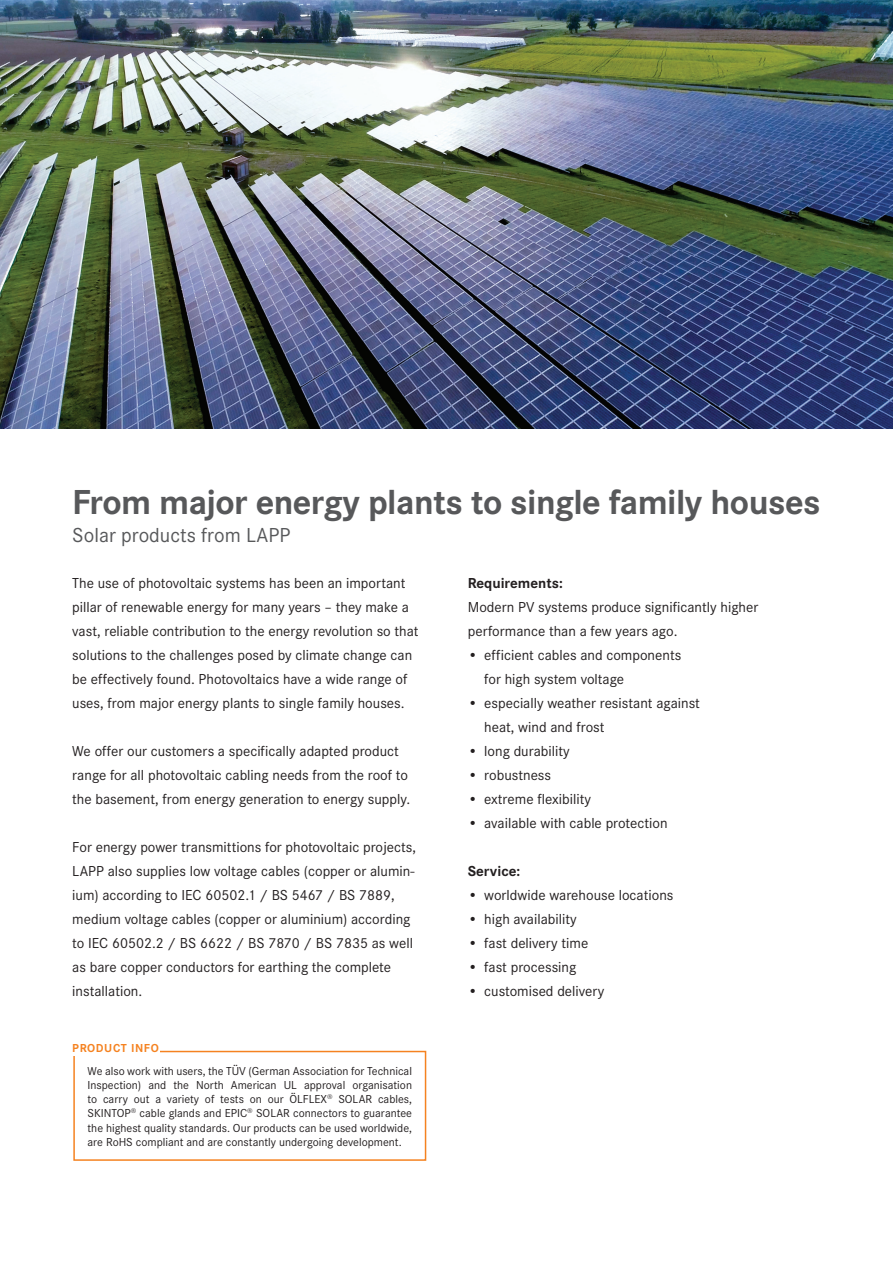
<style>
.page{position:relative;width:893px;height:1263px;background:#fff}
.page>*{position:absolute;margin:0;border:0;box-sizing:border-box;transform-origin:0 0}
.t1{font:700 36px "Corporate STOT";letter-spacing:-.015em;color:#57585a}
.t2{font:21px "Corporate STOT";color:#57585a}
.t3{font:15px/24px "Corporate STOT";color:#231f20}
.t4{font:700 15px "Corporate STOT";color:#231f20}
.t5{font:12px/14.2px "Corporate STOT";color:#231f20;text-align:justify}
.t6{font:700 12px "Corporate STOT";letter-spacing:.05em;color:#f58220}
</style>
<div class="page">
<img style="left:0;top:0;width:893px;height:428px">
<div style="left:73px;top:1051px;width:353px;height:110px;border:2px solid #f58220"></div>
<div style="left:72px;top:1043px;width:87px;height:13px;background:#fff"></div>
<h1 class="t1" style="left:72px;top:481px;width:750px">From major energy plants to single family houses</h1>
<h2 class="t2" style="left:72px;top:523px;width:220px">Solar products from LAPP</h2>
<p class="t3" style="left:72px;top:571px;width:348px">The use of photovoltaic systems has been an important pillar of renewable energy for many years – they make a vast, reliable contribution to the energy revolution so that solutions to the challenges posed by climate change can be effectively found. Photovoltaics have a wide range of uses, from major energy plants to single family houses.</p>
<p class="t3" style="left:72px;top:739px;width:339px">We offer our customers a specifically adapted product range for all photovoltaic cabling needs from the roof to the basement, from energy generation to energy supply.</p>
<p class="t3" style="left:72px;top:835px;width:345px">For energy power transmittions for photovoltaic projects, LAPP also supplies low voltage cables (copper or alumin&shy;ium) according to IEC 60502.1 / BS 5467 / BS 7889, medium voltage cables (copper or aluminium) according to IEC 60502.2 / BS 6622 / BS 7870 / BS 7835 as well as bare copper conductors for earthing the complete installation.</p>
<p class="t4" style="left:468px;top:574px;width:97px">Requirements:</p>
<p class="t3" style="left:468px;top:595px;width:292px">Modern PV systems produce significantly higher performance than a few years ago.</p>
<p class="t3" style="left:484px;top:643px;width:199px;text-indent:-16px">• efficient cables and components for high system voltage</p>
<p class="t3" style="left:484px;top:691px;width:217px;text-indent:-16px">• especially weather resistant against heat, wind and frost</p>
<p class="t3" style="left:468px;top:739px;width:103px">• long durability</p>
<p class="t3" style="left:468px;top:763px;width:85px">• robustness</p>
<p class="t3" style="left:468px;top:787px;width:125px">• extreme flexibility</p>
<p class="t3" style="left:468px;top:811px;width:201px">• available with cable protection</p>
<p class="t4" style="left:468px;top:862px;width:54px">Service:</p>
<p class="t3" style="left:468px;top:883px;width:207px">• worldwide warehouse locations</p>
<p class="t3" style="left:468px;top:907px;width:110px">• high availability</p>
<p class="t3" style="left:468px;top:931px;width:122px">• fast delivery time</p>
<p class="t3" style="left:468px;top:955px;width:110px">• fast processing</p>
<p class="t3" style="left:468px;top:979px;width:138px">• customised delivery</p>
<p class="t6" style="left:72px;top:1041px;width:88px">PRODUCT INFO</p>
<p class="t5" style="left:88px;top:1064px;width:326px">We also work with users, the TÜV (German Association for Technical Inspection) and the North American UL approval organisation to carry out a variety of tests on our ÖLFLEX<sup>®</sup> SOLAR cables, SKINTOP<sup>®</sup> cable glands and EPIC<sup>®</sup> SOLAR connectors to guarantee the highest quality standards. Our products can be used worldwide, are RoHS compliant and are constantly undergoing development.</p>
</div>
